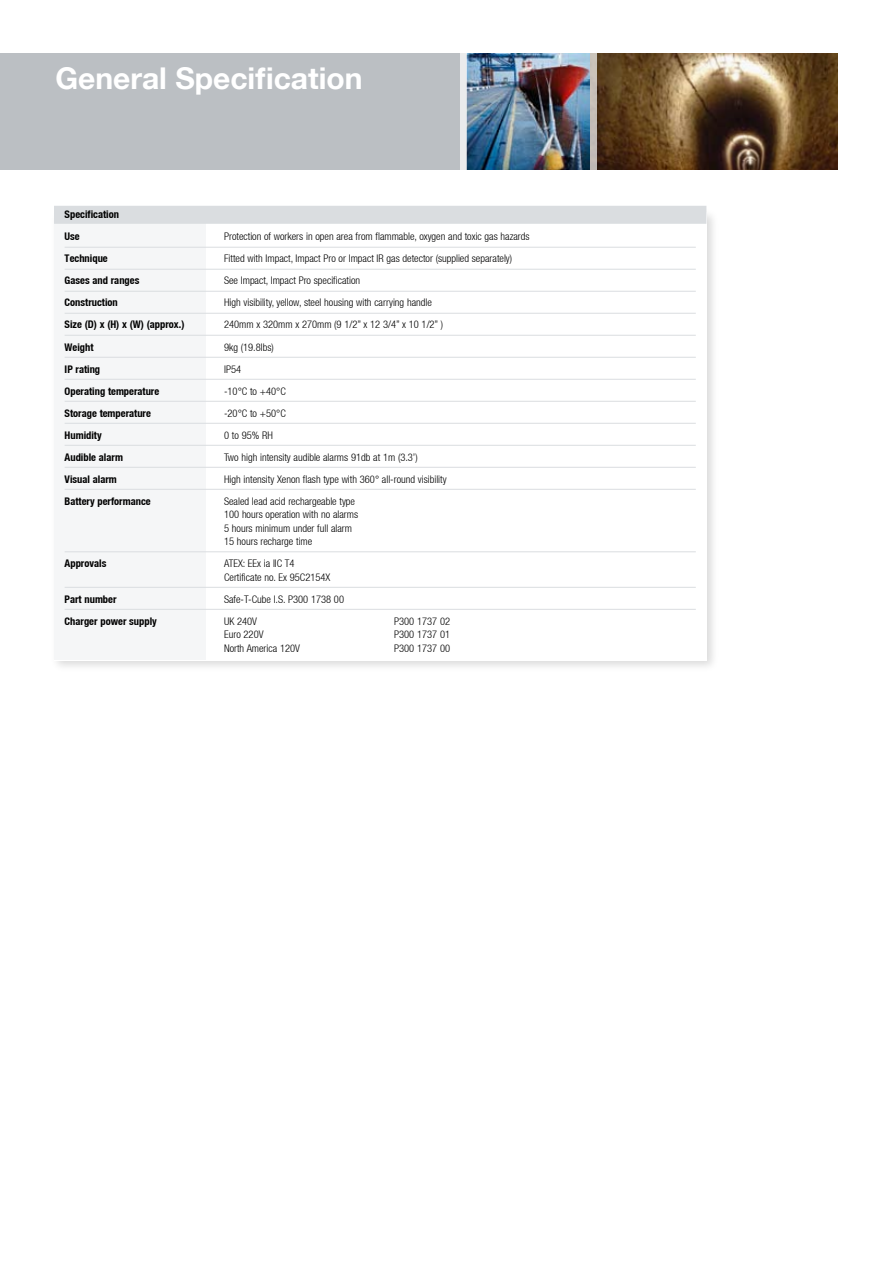
<style>
.page{position:relative;width:893px;height:1263px;background:#fff}
.page>*{position:absolute;margin:0;border:0;box-sizing:border-box;transform-origin:0 0}
.t1{font:700 30px "Helvetica Neue LT";color:#fff}
.t2{font:300 condensed 10.5px/13.5px "Helvetica Neue LT";color:#000}
.t3{font:700 condensed 10.5px/22px "Helvetica Neue LT";color:#000}
</style>
<div class="page">
<div style="left:0;top:54px;width:838px;height:116px;background:#bbbfc3"></div>
<img style="left:467px;top:54px;width:124px;height:116px">
<div style="left:460px;top:54px;width:7px;height:116px;background:#eaebec"></div>
<svg style="left:597px;top:54px;width:241px;height:116px;background:#6c5132"></svg>
<div style="left:591px;top:52px;width:6px;height:120px;background:#c6beb8"></div>
<div style="left:49px;top:207px;width:671px;height:467px;background:#000;opacity:.15"></div>
<div style="left:54px;top:212px;width:652px;height:448px;background:#fff"></div>
<div style="left:54px;top:206px;width:152px;height:454px;background:#f5f6f7"></div>
<div style="left:54px;top:206px;width:652px;height:18px;background:#dadde0"></div>
<hr style="left:65px;top:247px;width:631px;height:1px;background:#dadde0">
<hr style="left:65px;top:269px;width:631px;height:1px;background:#dadde0">
<hr style="left:65px;top:291px;width:631px;height:1px;background:#dadde0">
<hr style="left:65px;top:313px;width:631px;height:1px;background:#dadde0">
<hr style="left:65px;top:335px;width:631px;height:1px;background:#dadde0">
<hr style="left:65px;top:357px;width:631px;height:1px;background:#dadde0">
<hr style="left:65px;top:379px;width:631px;height:1px;background:#dadde0">
<hr style="left:65px;top:401px;width:631px;height:1px;background:#dadde0">
<hr style="left:65px;top:423px;width:631px;height:1px;background:#dadde0">
<hr style="left:65px;top:445px;width:631px;height:1px;background:#dadde0">
<hr style="left:65px;top:467px;width:631px;height:1px;background:#dadde0">
<hr style="left:65px;top:489px;width:631px;height:1px;background:#dadde0">
<hr style="left:65px;top:551px;width:631px;height:1px;background:#dadde0">
<hr style="left:65px;top:587px;width:631px;height:1px;background:#dadde0">
<hr style="left:65px;top:609px;width:631px;height:1px;background:#dadde0">
<h1 class="t1" style="left:55px;top:60px;width:309px">General Specification</h1>
<p class="t3" style="left:65px;top:204px;width:56px">Specification<br>Use</p>
<p class="t2" style="left:224px;top:230px;width:307px">Protection of workers in open area from flammable, oxygen and toxic gas hazards</p>
<p class="t3" style="left:65px;top:248px;width:45px">Technique</p>
<p class="t2" style="left:224px;top:252px;width:290px">Fitted with Impact, Impact Pro or Impact IR gas detector (supplied separately)</p>
<p class="t3" style="left:65px;top:270px;width:76px">Gases and ranges</p>
<p class="t2" style="left:224px;top:274px;width:138px">See Impact, Impact Pro specification</p>
<p class="t3" style="left:65px;top:292px;width:55px">Construction</p>
<p class="t2" style="left:224px;top:296px;width:209px">High visibility, yellow, steel housing with carrying handle</p>
<p class="t3" style="left:65px;top:314px;width:121px">Size (D) x (H) x (W) (approx.)</p>
<p class="t2" style="left:224px;top:318px;width:220px">240mm x 320mm x 270mm (9 1/2” x 12 3/4” x 10 1/2” )</p>
<p class="t3" style="left:65px;top:336px;width:30px">Weight</p>
<p class="t2" style="left:224px;top:340px;width:51px">9kg (19.8Ibs)</p>
<p class="t3" style="left:65px;top:358px;width:37px">IP rating</p>
<p class="t2" style="left:224px;top:362px;width:19px">IP54</p>
<p class="t3" style="left:65px;top:380px;width:96px">Operating temperature</p>
<p class="t2" style="left:224px;top:384px;width:63px">-10°C to +40°C</p>
<p class="t3" style="left:65px;top:402px;width:88px">Storage temperature</p>
<p class="t2" style="left:224px;top:406px;width:63px">-20°C to +50°C</p>
<p class="t3" style="left:65px;top:424px;width:39px">Humidity</p>
<p class="t2" style="left:224px;top:428px;width:50px">0 to 95% RH</p>
<p class="t3" style="left:65px;top:446px;width:60px">Audible alarm</p>
<p class="t2" style="left:224px;top:450px;width:195px">Two high intensity audible alarms 91db at 1m (3.3’)</p>
<p class="t3" style="left:65px;top:468px;width:54px">Visual alarm</p>
<p class="t2" style="left:224px;top:472px;width:224px">High intensity Xenon flash type with 360° all-round visibility</p>
<p class="t3" style="left:65px;top:490px;width:88px">Battery performance</p>
<p class="t2" style="left:224px;top:494px;width:135px">Sealed lead acid rechargeable type<br>100 hours operation with no alarms<br>5 hours minimum under full alarm<br>15 hours recharge time</p>
<p class="t3" style="left:65px;top:552px;width:43px">Approvals</p>
<p class="t2" style="left:224px;top:556px;width:108px">ATEX: EEx ia IIC T4<br>Certificate no. Ex 95C2154X</p>
<p class="t3" style="left:65px;top:588px;width:53px">Part number</p>
<p class="t2" style="left:224px;top:592px;width:121px">Safe-T-Cube I.S. P300 1738 00</p>
<p class="t3" style="left:65px;top:610px;width:94px">Charger power supply</p>
<p class="t2" style="left:224px;top:614px;width:35px">UK 240V</p>
<p class="t2" style="left:394px;top:614px;width:57px">P300 1737 02</p>
<p class="t2" style="left:224px;top:627px;width:41px">Euro 220V</p>
<p class="t2" style="left:394px;top:627px;width:57px">P300 1737 01</p>
<p class="t2" style="left:224px;top:641px;width:77px">North America 120V</p>
<p class="t2" style="left:394px;top:641px;width:57px">P300 1737 00</p>
</div>
